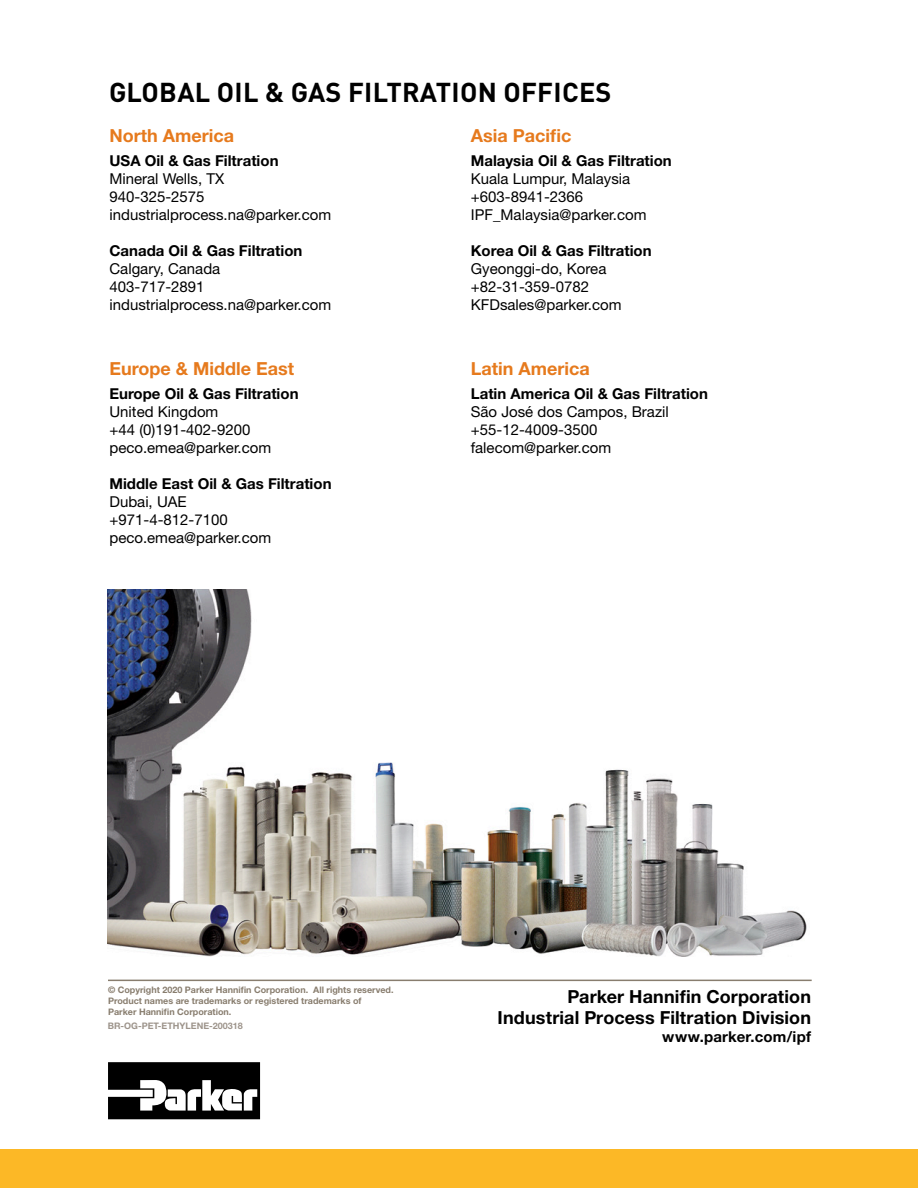
<style>
.page{position:relative;width:918px;height:1188px;background:#fff}
.page>*{position:absolute;margin:0;border:0;box-sizing:border-box;transform-origin:0 0}
.t1{font:700 27px "DINOT";letter-spacing:.01em;color:#000}
.t2{font:700 18px "Helvetica Neue LT Std";letter-spacing:.005em;color:#000}
.t3{font:700 18px "Helvetica Neue LT Std";color:#e67a1d}
.t4{font:15px "Helvetica Neue LT Std";color:#000}
.t5{font:700 15px "Helvetica Neue LT Std";color:#000}
.t6{font:700 9px "Helvetica Neue LT Std";color:#887d6e}
.t7{font:700 9px "Helvetica Neue LT Std";color:#9d948b}
</style>
<div class="page">
<svg style="left:108px;top:1062px;width:152px;height:57px"></svg>
<div style="left:0;top:1149px;width:918px;height:39px;background:#fcb826"></div>
<hr style="left:108px;top:980px;width:704px;height:1px;background:#887d6e">
<img style="left:108px;top:589px;width:699px;height:367px">
<p class="t1" style="left:109px;top:74px;width:504px">GLOBAL OIL &amp; GAS FILTRATION OFFICES</p>
<p class="t3" style="left:109px;top:125px;width:126px">North America</p>
<p class="t5" style="left:109px;top:152px;width:171px">USA Oil &amp; Gas Filtration</p>
<p class="t4" style="left:109px;top:170px;width:116px">Mineral Wells, TX</p>
<p class="t4" style="left:109px;top:188px;width:97px">940-325-2575</p>
<p class="t4" style="left:109px;top:206px;width:223px">industrialprocess.na@parker.com</p>
<p class="t5" style="left:109px;top:242px;width:194px">Canada Oil &amp; Gas Filtration</p>
<p class="t4" style="left:109px;top:260px;width:112px">Calgary, Canada</p>
<p class="t4" style="left:109px;top:278px;width:97px">403-717-2891</p>
<p class="t4" style="left:109px;top:296px;width:223px">industrialprocess.na@parker.com</p>
<p class="t3" style="left:109px;top:358px;width:186px">Europe &amp; Middle East</p>
<p class="t5" style="left:109px;top:385px;width:191px">Europe Oil &amp; Gas Filtration</p>
<p class="t4" style="left:109px;top:403px;width:110px">United Kingdom</p>
<p class="t4" style="left:109px;top:421px;width:143px">+44 (0)191-402-9200</p>
<p class="t4" style="left:109px;top:439px;width:163px">peco.emea@parker.com</p>
<p class="t5" style="left:109px;top:475px;width:224px">Middle East Oil &amp; Gas Filtration</p>
<p class="t4" style="left:109px;top:493px;width:79px">Dubai, UAE</p>
<p class="t4" style="left:109px;top:511px;width:120px">+971-4-812-7100</p>
<p class="t4" style="left:109px;top:529px;width:163px">peco.emea@parker.com</p>
<p class="t3" style="left:471px;top:125px;width:102px">Asia Pacific</p>
<p class="t5" style="left:471px;top:152px;width:202px">Malaysia Oil &amp; Gas Filtration</p>
<p class="t4" style="left:471px;top:170px;width:161px">Kuala Lumpur, Malaysia</p>
<p class="t4" style="left:471px;top:188px;width:114px">+603-8941-2366</p>
<p class="t4" style="left:471px;top:206px;width:177px">IPF_Malaysia@parker.com</p>
<p class="t5" style="left:471px;top:242px;width:182px">Korea Oil &amp; Gas Filtration</p>
<p class="t4" style="left:471px;top:260px;width:137px">Gyeonggi-do, Korea</p>
<p class="t4" style="left:471px;top:278px;width:120px">+82-31-359-0782</p>
<p class="t4" style="left:471px;top:296px;width:152px">KFDsales@parker.com</p>
<p class="t3" style="left:471px;top:358px;width:120px">Latin America</p>
<p class="t5" style="left:471px;top:385px;width:239px">Latin America Oil &amp; Gas Filtration</p>
<p class="t4" style="left:471px;top:403px;width:200px">São José dos Campos, Brazil</p>
<p class="t4" style="left:471px;top:421px;width:128px">+55-12-4009-3500</p>
<p class="t4" style="left:471px;top:439px;width:142px">falecom@parker.com</p>
<p class="t6" style="left:108px;top:984px;width:287px">© Copyright 2020 Parker Hannifin Corporation. All rights reserved.</p>
<p class="t6" style="left:108px;top:995px;width:255px">Product names are trademarks or registered trademarks of</p>
<p class="t6" style="left:108px;top:1006px;width:125px">Parker Hannifin Corporation.</p>
<p class="t7" style="left:108px;top:1020px;width:137px">BR-OG-PET-ETHYLENE-200318</p>
<p class="t2" style="left:567px;top:985px;width:245px">Parker Hannifin Corporation</p>
<p class="t2" style="left:498px;top:1007px;width:315px">Industrial Process Filtration Division</p>
<p class="t5" style="left:662px;top:1028px;width:150px">www.parker.com/ipf</p>
</div>
